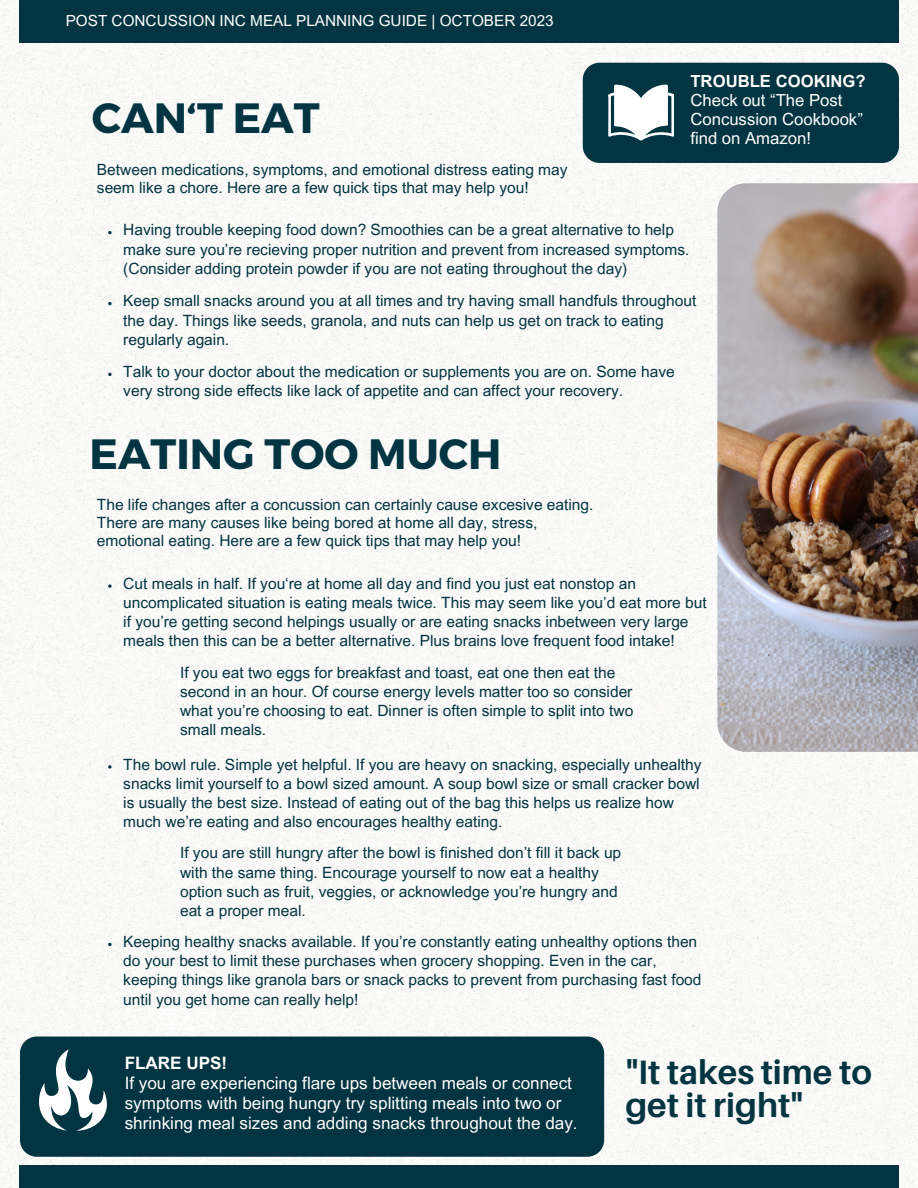
<style>
.page{position:relative;width:918px;height:1188px;background:#fff}
.page>*{position:absolute;margin:0;border:0;box-sizing:border-box;transform-origin:0 0}
.t1{font:700 42.3px "Montserrat";color:#023441}
.t2{font:700 33.9px/33.8px "Aileron";color:#023441}
.t3{font:17.1px/20.2px "Arial MT Pro";color:#fff}
.t4{font:700 17.1px "Arial MT Pro";color:#fff}
.t5{font:16.65px/19.2px "Arial MT Pro";color:#fff}
.t6{font:700 16.65px "Arial MT Pro";color:#fff}
.t7{font:15.45px/19.2px "Arial MT Pro";color:#023441}
.t8{font:15.3px "Arial MT Pro";color:#fff}
</style>
<div class="page">
<img style="left:0;top:0;width:918px;height:1188px">
<svg style="left:142px;top:1035px;width:76px;height:2px"></svg>
<svg style="left:159px;top:997px;width:59px;height:32px"></svg>
<div style="left:19px;top:0;width:880px;height:43px;background:#023441"></div>
<div style="left:19px;top:1165px;width:880px;height:23px;background:#023441"></div>
<div style="left:583px;top:63px;width:316px;height:100px;background:#023441;border-radius:17px"></div>
<svg style="left:608px;top:84px;width:66px;height:56px"></svg>
<div style="left:20px;top:1037px;width:584px;height:120px;background:#023441;border-radius:17px"></div>
<svg style="left:39px;top:1049px;width:68px;height:81px"></svg>
<img style="left:717px;top:183px;width:201px;height:569px">
<svg style="left:108px;top:231px;width:4px;height:3px"></svg>
<svg style="left:108px;top:302px;width:4px;height:3px"></svg>
<svg style="left:108px;top:373px;width:4px;height:3px"></svg>
<svg style="left:108px;top:584px;width:4px;height:4px"></svg>
<svg style="left:108px;top:765px;width:4px;height:4px"></svg>
<svg style="left:108px;top:943px;width:4px;height:3px"></svg>
<p class="t8" style="left:66px;top:15px;width:490px">POST CONCUSSION INC MEAL PLANNING GUIDE | OCTOBER 2023</p>
<p class="t1" style="left:92px;top:91px;width:229px">CAN‘T EAT</p>
<p class="t7" style="left:97px;top:162px;width:472px;line-height:18px">Between medications, symptoms, and emotional distress eating may seem like a chore. Here are a few quick tips that may help you!</p>
<p class="t6" style="left:690px;top:75px;width:177px">TROUBLE COOKING?</p>
<p class="t5" style="left:690px;top:93px;width:174px">Check out “The Post<br>Concussion Cookbook” find on Amazon!</p>
<p class="t7" style="left:123px;top:222px;width:568px">Having trouble keeping food down? Smoothies can be a great alternative to help make sure you’re recieving proper nutrition and prevent from increased symptoms. (Consider adding protein powder if you are not eating throughout the day)</p>
<p class="t7" style="left:123px;top:293px;width:575px">Keep small snacks around you at all times and try having small handfuls throughout the day. Things like seeds, granola, and nuts can help us get on track to eating regularly again.</p>
<p class="t7" style="left:123px;top:364px;width:553px">Talk to your doctor about the medication or supplements you are on. Some have very strong side effects like lack of appetite and can affect your recovery.</p>
<p class="t1" style="left:90px;top:426px;width:413px">EATING TOO MUCH</p>
<p class="t7" style="left:97px;top:498px;width:498px;line-height:18px">The life changes after a concussion can certainly cause excesive eating.<br>There are many causes like being bored at home all day, stress, emotional eating. Here are a few quick tips that may help you!</p>
<p class="t7" style="left:123px;top:576px;width:585px">Cut meals in half. If you‘re at home all day and find you just eat nonstop an uncomplicated situation is eating meals twice. This may seem like you’d eat more but if you’re getting second helpings usually or are eating snacks inbetween very large meals then this can be a better alternative. Plus brains love frequent food intake!</p>
<p class="t7" style="left:180px;top:665px;width:455px">If you eat two eggs for breakfast and toast, eat one then eat the second in an hour. Of course energy levels matter too so consider what you’re choosing to eat. Dinner is often simple to split into two small meals.</p>
<p class="t7" style="left:123px;top:757px;width:580px">The bowl rule. Simple yet helpful. If you are heavy on snacking, especially unhealthy snacks limit yourself to a bowl sized amount. A soup bowl size or small cracker bowl is usually the best size. Instead of eating out of the bag this helps us realize how much we’re eating and also encourages healthy eating.</p>
<p class="t7" style="left:180px;top:845px;width:443px">If you are still hungry after the bowl is finished don’t fill it back up with the same thing. Encourage yourself to now eat a healthy option such as fruit, veggies, or acknowledge you’re hungry and eat a proper meal.</p>
<p class="t7" style="left:123px;top:934px;width:580px">Keeping healthy snacks available. If you’re constantly eating unhealthy options then do your best to limit these purchases when grocery shopping. Even in the car, keeping things like granola bars or snack packs to prevent from purchasing fast food until you get home can really help!</p>
<p class="t4" style="left:125px;top:1056px;width:104px">FLARE UPS!</p>
<p class="t3" style="left:125px;top:1075px;width:455px">If you are experiencing flare ups between meals or connect symptoms with being hungry try splitting meals into two or shrinking meal sizes and adding snacks throughout the day.</p>
<p class="t2" style="left:625px;top:1054px;width:248px">"It takes time to get it right"</p>
</div>
